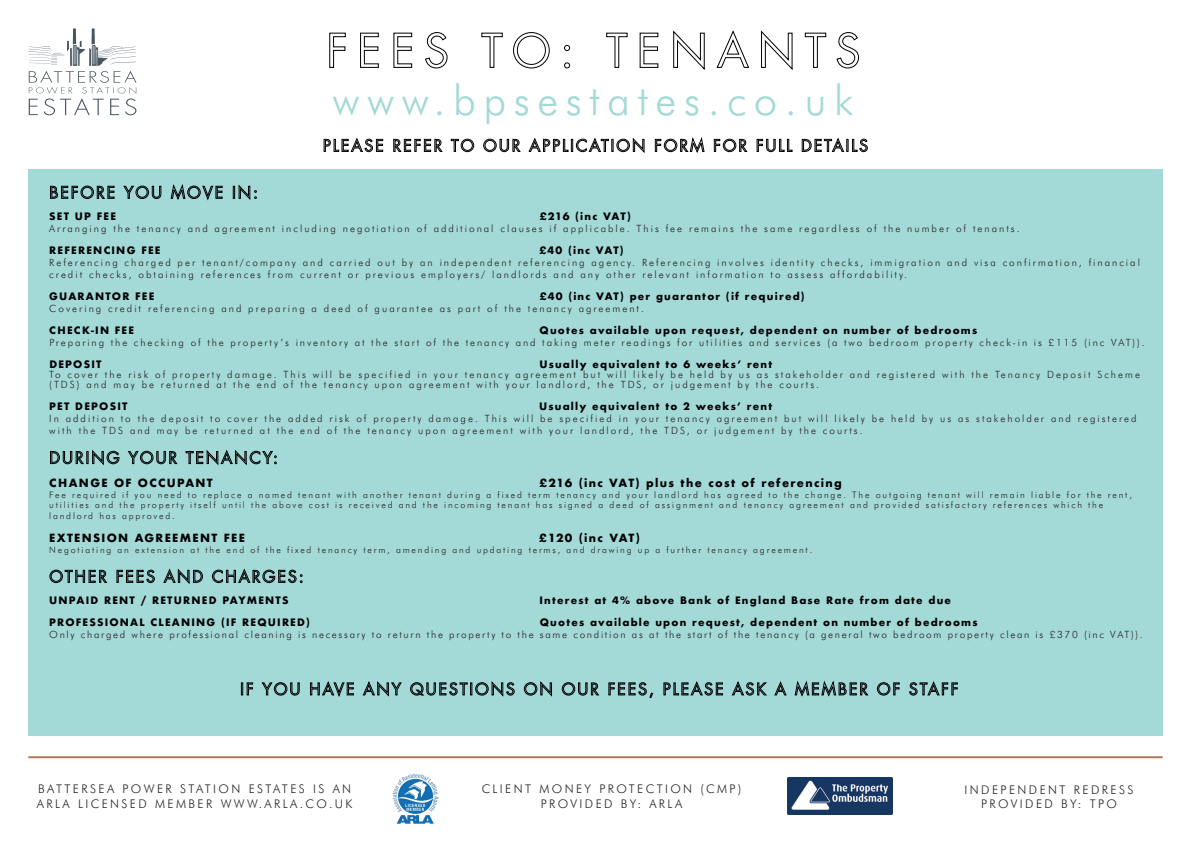
<style>
.page{position:relative;width:1191px;height:842px;background:#fff}
.page>*{position:absolute;margin:0;border:0;box-sizing:border-box;transform-origin:0 0}
.t1{font:300 42px "Futura BT";letter-spacing:.18em;color:#a3d9d6}
.t2{font:300 12px/14.4px "Futura BT";letter-spacing:.2em;color:#231f20;text-align:center}
.t3{font:700 11px "Futura";letter-spacing:.12em;color:#000002}
.t4{font:300 10px/12px "Futura BT";letter-spacing:.2em;color:#231f20}
.t5{font:700 10px "Futura";letter-spacing:.12em;color:#000002}
.t6{font:300 10px "Futura BT";letter-spacing:.17em;color:#231f20}
.t7{font:700 10px "Futura";letter-spacing:.075em;color:#000002}
.t8{font:300 9px/10.8px "Futura BT";letter-spacing:.2em;color:#231f20}
</style>
<div class="page">
<svg style="left:329px;top:33px;width:17px;height:35px"></svg>
<svg style="left:360px;top:33px;width:19px;height:35px"></svg>
<svg style="left:393px;top:33px;width:19px;height:35px"></svg>
<svg style="left:425px;top:32px;width:22px;height:37px"></svg>
<svg style="left:481px;top:33px;width:22px;height:35px"></svg>
<svg style="left:513px;top:32px;width:37px;height:37px"></svg>
<svg style="left:564px;top:45px;width:6px;height:24px"></svg>
<svg style="left:606px;top:33px;width:21px;height:35px"></svg>
<svg style="left:639px;top:33px;width:19px;height:35px"></svg>
<svg style="left:673px;top:30px;width:32px;height:40px"></svg>
<svg style="left:716px;top:30px;width:33px;height:38px"></svg>
<svg style="left:761px;top:30px;width:31px;height:40px"></svg>
<svg style="left:804px;top:33px;width:22px;height:35px"></svg>
<svg style="left:836px;top:32px;width:23px;height:37px"></svg>
<div style="left:28px;top:170px;width:1134px;height:566px;background:#a3d9d6"></div>
<svg style="left:28px;top:28px;width:108px;height:87px"></svg>
<svg style="left:324px;top:138px;width:59px;height:14px"></svg>
<svg style="left:393px;top:139px;width:49px;height:13px"></svg>
<svg style="left:451px;top:139px;width:23px;height:13px"></svg>
<svg style="left:483px;top:139px;width:37px;height:13px"></svg>
<svg style="left:529px;top:138px;width:115px;height:15px"></svg>
<svg style="left:655px;top:138px;width:49px;height:15px"></svg>
<svg style="left:714px;top:139px;width:33px;height:13px"></svg>
<svg style="left:757px;top:139px;width:35px;height:13px"></svg>
<svg style="left:802px;top:138px;width:65px;height:14px"></svg>
<svg style="left:50px;top:186px;width:64px;height:13px"></svg>
<svg style="left:124px;top:186px;width:37px;height:13px"></svg>
<svg style="left:171px;top:185px;width:51px;height:15px"></svg>
<svg style="left:233px;top:185px;width:23px;height:14px"></svg>
<svg style="left:50px;top:450px;width:69px;height:15px"></svg>
<svg style="left:128px;top:451px;width:49px;height:13px"></svg>
<svg style="left:186px;top:450px;width:90px;height:15px"></svg>
<svg style="left:50px;top:570px;width:57px;height:13px"></svg>
<svg style="left:117px;top:570px;width:38px;height:13px"></svg>
<svg style="left:164px;top:569px;width:39px;height:14px"></svg>
<svg style="left:212px;top:569px;width:90px;height:14px"></svg>
<svg style="left:241px;top:683px;width:12px;height:12px"></svg>
<svg style="left:262px;top:682px;width:37px;height:13px"></svg>
<svg style="left:310px;top:682px;width:44px;height:14px"></svg>
<svg style="left:363px;top:682px;width:38px;height:14px"></svg>
<svg style="left:410px;top:682px;width:104px;height:14px"></svg>
<svg style="left:524px;top:682px;width:28px;height:14px"></svg>
<svg style="left:562px;top:682px;width:37px;height:13px"></svg>
<svg style="left:608px;top:682px;width:45px;height:16px"></svg>
<svg style="left:663px;top:682px;width:60px;height:13px"></svg>
<svg style="left:732px;top:682px;width:34px;height:13px"></svg>
<svg style="left:774px;top:682px;width:12px;height:13px"></svg>
<svg style="left:795px;top:681px;width:73px;height:15px"></svg>
<svg style="left:877px;top:682px;width:22px;height:13px"></svg>
<svg style="left:909px;top:682px;width:48px;height:13px"></svg>
<hr style="left:28px;top:756px;width:1134px;height:2px;background:#b0795d">
<img style="left:392px;top:773px;width:47px;height:50px">
<img style="left:787px;top:778px;width:105px;height:36px">
<h1 class="t1" style="left:332px;top:75px;width:522px">www.bpsestates.co.uk</h1>
<p class="t5" style="left:49px;top:209px;width:68px">SET UP FEE</p>
<p class="t7" style="left:540px;top:209px;width:93px">£216 (inc VAT)</p>
<p class="t4" style="left:49px;top:223px;width:971px">Arranging the tenancy and agreement including negotiation of additional clauses if applicable. This fee remains the same regardless of the number of tenants.</p>
<p class="t5" style="left:49px;top:243px;width:113px">REFERENCING FEE</p>
<p class="t5" style="left:539px;top:243px;width:86px">£40 (inc VAT)</p>
<p class="t4" style="left:49px;top:257px;width:1092px">Referencing charged per tenant/company and carried out by an independent referencing agency. Referencing involves identity checks, immigration and visa confirmation, financial credit checks, obtaining references from current or previous employers/ landlords and any other relevant information to assess affordability.</p>
<p class="t5" style="left:49px;top:289px;width:107px">GUARANTOR FEE</p>
<p class="t5" style="left:540px;top:289px;width:266px">£40 (inc VAT) per guarantor (if required)</p>
<p class="t4" style="left:49px;top:303px;width:596px">Covering credit referencing and preparing a deed of guarantee as part of the tenancy agreement.</p>
<p class="t5" style="left:49px;top:323px;width:86px">CHECK-IN FEE</p>
<p class="t5" style="left:539px;top:323px;width:439px">Quotes available upon request, dependent on number of bedrooms</p>
<p class="t4" style="left:49px;top:337px;width:1097px">Preparing the checking of the property’s inventory at the start of the tenancy and taking meter readings for utilities and services (a two bedroom property check-in is £115 (inc VAT)).</p>
<p class="t5" style="left:49px;top:357px;width:54px">DEPOSIT</p>
<p class="t5" style="left:539px;top:357px;width:234px">Usually equivalent to 6 weeks’ rent</p>
<p class="t4" style="left:49px;top:370px;width:1092px;line-height:10px">To cover the risk of property damage. This will be specified in your tenancy agreement but will likely be held by us as stakeholder and registered with the Tenancy Deposit Scheme (TDS) and may be returned at the end of the tenancy upon agreement with your landlord, the TDS, or judgement by the courts.</p>
<p class="t5" style="left:49px;top:399px;width:80px">PET DEPOSIT</p>
<p class="t5" style="left:539px;top:399px;width:234px">Usually equivalent to 2 weeks’ rent</p>
<p class="t4" style="left:49px;top:413px;width:1088px">In addition to the deposit to cover the added risk of property damage. This will be specified in your tenancy agreement but will likely be held by us as stakeholder and registered with the TDS and may be returned at the end of the tenancy upon agreement with your landlord, the TDS, or judgement by the courts.</p>
<p class="t3" style="left:49px;top:475px;width:165px">CHANGE OF OCCUPANT</p>
<p class="t3" style="left:539px;top:475px;width:303px">£216 (inc VAT) plus the cost of referencing</p>
<p class="t8" style="left:49px;top:489px;width:1084px">Fee required if you need to replace a named tenant with another tenant during a fixed term tenancy and your landlord has agreed to the change. The outgoing tenant will remain liable for the rent, utilities and the property itself until the above cost is received and the incoming tenant has signed a deed of assignment and tenancy agreement and provided satisfactory references which the landlord has approved.</p>
<p class="t3" style="left:49px;top:530px;width:197px">EXTENSION AGREEMENT FEE</p>
<p class="t3" style="left:539px;top:530px;width:102px">£120 (inc VAT)</p>
<p class="t8" style="left:49px;top:544px;width:764px">Negotiating an extension at the end of the fixed tenancy term, amending and updating terms, and drawing up a further tenancy agreement.</p>
<p class="t5" style="left:49px;top:593px;width:241px">UNPAID RENT / RETURNED PAYMENTS</p>
<p class="t5" style="left:539px;top:593px;width:413px">Interest at 4% above Bank of England Base Rate from date due</p>
<p class="t5" style="left:49px;top:615px;width:262px">PROFESSIONAL CLEANING (IF REQUIRED)</p>
<p class="t5" style="left:540px;top:615px;width:439px">Quotes available upon request, dependent on number of bedrooms</p>
<p class="t6" style="left:49px;top:629px;width:1095px">Only charged where professional cleaning is necessary to return the property to the same condition as at the start of the tenancy (a general two bedroom property clean is £370 (inc VAT)).</p>
<p class="t2" style="left:37px;top:782px;width:317px;text-align:left">BATTERSEA POWER STATION ESTATES IS AN<br>ARLA LICENSED MEMBER WWW.ARLA.CO.UK</p>
<p class="t2" style="left:481px;top:782px;width:261px">CLIENT MONEY PROTECTION (CMP)<br>PROVIDED BY: ARLA</p>
<p class="t2" style="left:964px;top:782px;width:170px">INDEPENDENT REDRESS<br>PROVIDED BY: TPO</p>
</div>
